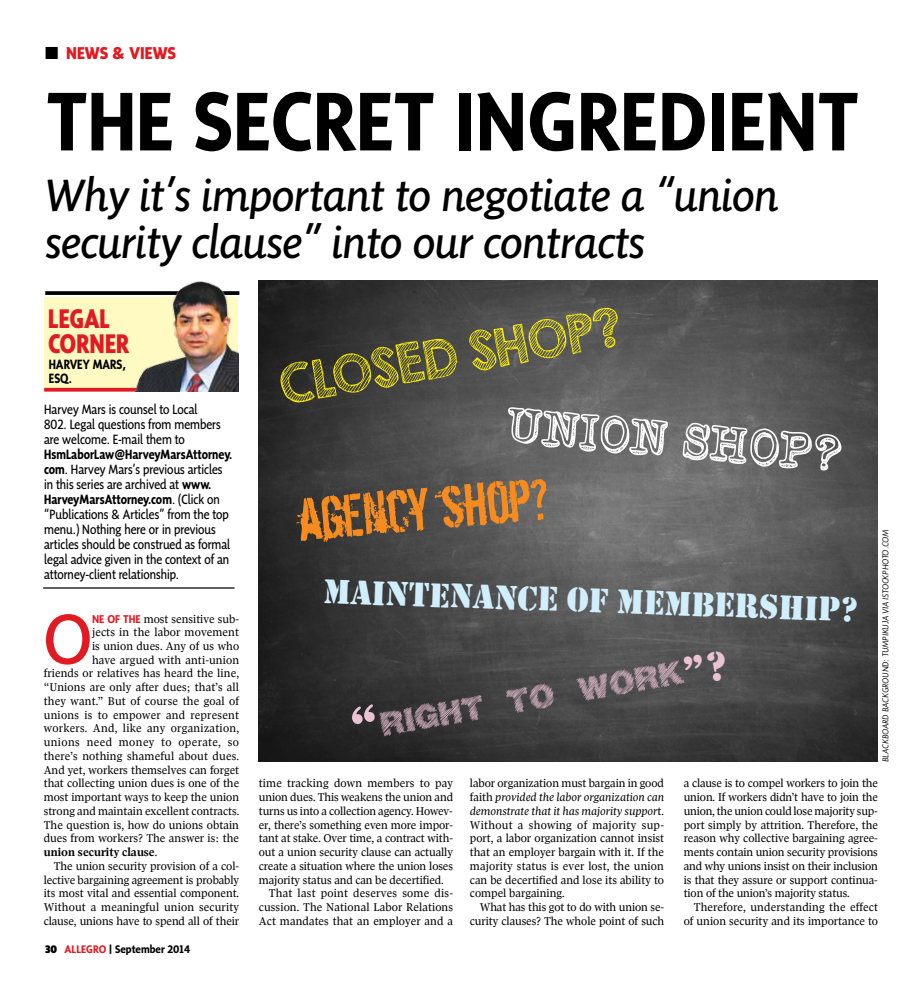
<style>
.page{position:relative;width:923px;height:990px;background:#fff}
.page>*{position:absolute;margin:0;border:0;box-sizing:border-box;transform-origin:0 0}
.t1{font:700 85px "Sensibility";color:#000}
.t2{font:72px "Sensibility";color:#e11b22}
.t3{font:66.62px "Dirty Ego";color:#f68b1f}
.t4{font:47.75px "Basic Scratch";color:#ebc2d3}
.t5{font:47.75px "KG Second Chances Sketch";color:#fff200}
.t6{font:47.75px "Vintage One";color:#fff}
.t7{font:italic 46.25px/46.2px "Sensibility";letter-spacing:-.005em;color:#000}
.t8{font:35.38px "Stencil";color:#d1eefc}
.t9{font:800 27.5px/25px "Sensibility";color:#e11b22;scale:.9 1}
.t10{font:800 17.5px "Sensibility";color:#e11b22}
.t11{font:13.75px/15px "Sensibility";color:#000;scale:.9 1}
.t12{font:700 13.75px "Sensibility";color:#000;scale:.9 1}
.t13{font:11.5px/13.8px "Pratt Pro";color:#000;text-align:justify}
.t14{font:11.5px "Pratt Pro";letter-spacing:.02em;color:#000}
.t15{font:11.5px "Pratt Pro";letter-spacing:.025em;color:#000}
.t16{font:11.5px "Pratt Pro";letter-spacing:.035em;color:#000}
.t17{font:700 11.5px "Pratt Pro";color:#000}
.t18{font:700 11.5px "Sensibility";color:#e11b22}
.t19{font:700 11.25px "Sensibility";color:#000}
.t20{font:700 11.25px "Sensibility";color:#e11b22}
.t21{font:italic 300 8.75px "Sensibility";letter-spacing:-.005em;color:#000}
.s1{color:#000}
.s2{font-weight:700}
.s3{font-weight:400}
.s4{font-weight:900;color:#000}
.s5{font-family:"Stencil Std"}
.s6{font-family:"Stencil Std";font-size:37.75px}
.s7{font-style:italic}
</style>
<div class="page">
<hr style="left:43px;top:587px;width:191px;height:2px;background:#000">
<svg style="left:45px;top:291px;width:194px;height:4px"></svg>
<div style="left:44px;top:297px;width:194px;height:94px;background:#fffac2"></div>
<svg style="left:44px;top:388px;width:194px;height:4px"></svg>
<img style="left:131px;top:281px;width:107px;height:110px">
<img style="left:259px;top:280px;width:619px;height:481px">
<h3 class="t10" style="left:45px;top:43px;width:132px"><span class="s1">■</span> NEWS &amp; VI EWS</h3>
<h1 class="t1" style="left:47px;top:73px;width:813px">THE SECRET INGREDIENT</h1>
<h3 class="t7" style="left:44px;top:171px;width:734px">Why it’s important to negotiate a “union security clause” into our contracts</h3>
<h3 class="t9" style="left:48px;top:306px;width:92px">LEGAL<br>CORNER</h3>
<p class="t12" style="left:49px;top:356px;width:9px">harvey</p>
<p class="t12" style="left:93px;top:356px;width:10px">mars</p>
<p class="t12" style="left:122px;top:356px;width:5px">,</p>
<p class="t12" style="left:49px;top:370px;width:27px">esq .</p>
<p class="t11" style="left:44px;top:401px;width:198px">Harvey Mars is counsel to Local<br>802. Legal questions from members are welcome. E-mail them to</p>
<p class="t11" style="left:44px;top:446px;width:210px"><span class="s2">HsmLaborLaw@HarveyMarsAttorney. com</span>. Harvey Mars’s previous articles in this series are archived at <span class="s2">www.<br>HarveyMarsAttorney.com</span>. (Click on “Publications &amp; Articles” from the top menu.) Nothing here or in previous articles should be construed as formal legal advice given in the context of an attorney-client relationship.</p>
<h2 class="t2" style="left:44px;top:598px;width:50px">O</h2>
<p class="t18" style="left:92px;top:612px;width:38px">neofthe</p>
<p class="t13" style="left:144px;top:612px;width:97px">most sensitive sub-</p>
<p class="t13" style="left:92px;top:626px;width:148px">jects in the labor movement</p>
<p class="t13" style="left:92px;top:640px;width:149px">is union dues. Any of us who</p>
<p class="t13" style="left:92px;top:653px;width:149px">have argued with anti-union</p>
<p class="t13" style="left:44px;top:667px;width:197px">friends or relatives has heard the line,</p>
<p class="t13" style="left:44px;top:681px;width:197px">“Unions are only after dues; that’s all</p>
<p class="t13" style="left:44px;top:695px;width:197px">they want.” But of course the goal of</p>
<p class="t14" style="left:44px;top:709px;width:197px">unions is to empower and represent</p>
<p class="t15" style="left:44px;top:722px;width:197px">workers. And, like any organization,</p>
<p class="t16" style="left:44px;top:736px;width:197px">unions need money to operate, so</p>
<p class="t13" style="left:44px;top:750px;width:197px">there’s nothing shameful about dues.</p>
<p class="t13" style="left:44px;top:763px;width:197px">And yet, workers themselves can forget</p>
<p class="t13" style="left:44px;top:777px;width:197px">that collecting union dues is one of the</p>
<p class="t13" style="left:44px;top:791px;width:197px">most important ways to keep the union</p>
<p class="t13" style="left:44px;top:805px;width:197px">strong and maintain excellent contracts.</p>
<p class="t13" style="left:44px;top:818px;width:197px">The question is, how do unions obtain</p>
<p class="t13" style="left:44px;top:832px;width:197px">dues from workers? The answer is: the</p>
<p class="t17" style="left:44px;top:846px;width:115px">union security clause<span class="s3">.</span></p>
<p class="t13" style="left:54px;top:860px;width:187px">The union security provision of a col-</p>
<p class="t13" style="left:44px;top:873px;width:197px">lective bargaining agreement is probably</p>
<p class="t13" style="left:44px;top:887px;width:197px">its most vital and essential component.</p>
<p class="t13" style="left:44px;top:901px;width:197px">Without a meaningful union security</p>
<p class="t13" style="left:44px;top:915px;width:197px">clause, unions have to spend all of their</p>
<p class="t20" style="left:45px;top:942px;width:34px"><span class="s4">30</span> Allegro</p>
<p class="t19" style="left:109px;top:942px;width:83px">| September 2014</p>
<h3 class="t5" style="left:275px;top:356px;width:346px;rotate:-10deg">CLOSED SHOP?</h3>
<h3 class="t6" style="left:509px;top:402px;width:338px;rotate:5deg">UNION SHOP?</h3>
<h3 class="t3" style="left:295px;top:486px;width:252px;rotate:-5deg">agency shop?</h3>
<h3 class="t8" style="left:324px;top:571px;width:537px;rotate:2deg">maintenance of membershiP?</h3>
<h3 class="t4" style="left:346px;top:705px;width:385px;rotate:-10deg"><span class="s5">“</span>right to work<span class="s6">”?</span></h3>
<p class="t21" style="left:880px;top:762px;width:234px;rotate:-90deg">blackboard background: tumpikuja via istockphoto.com</p>
<p class="t13" style="left:259px;top:777px;width:196px">time tracking down members to pay</p>
<p class="t13" style="left:259px;top:791px;width:196px">union dues. This weakens the union and</p>
<p class="t13" style="left:259px;top:805px;width:195px">turns us into a collection agency. Howev-</p>
<p class="t13" style="left:259px;top:818px;width:196px">er, there’s something even more impor-</p>
<p class="t13" style="left:259px;top:832px;width:196px">tant at stake. Over time, a contract with-</p>
<p class="t13" style="left:259px;top:846px;width:195px">out a union security clause can actually</p>
<p class="t13" style="left:259px;top:860px;width:196px">create a situation where the union loses</p>
<p class="t13" style="left:259px;top:873px;width:186px">majority status and can be decertified.</p>
<p class="t14" style="left:269px;top:887px;width:186px">That last point deserves some dis-</p>
<p class="t13" style="left:259px;top:901px;width:196px">cussion. The National Labor Relations</p>
<p class="t13" style="left:259px;top:915px;width:195px">Act mandates that an employer and a</p>
<p class="t13" style="left:470px;top:777px;width:196px">labor organization must bargain in good faith <span class="s7">provided the labor organization can demonstrate that it has majority suppor</span>t.<br>Without a showing of majority sup&shy;port, a labor organization cannot insist that an employer bargain with it. If the majority status is ever lost, the union can be decertified and lose its ability to compel bargaining.</p>
<p class="t13" style="left:470px;top:901px;width:196px;text-align:right">What has this got to do with union se&shy;curity clauses? The whole point of such</p>
<p class="t13" style="left:683px;top:777px;width:196px">a clause is to compel workers to join the union. If workers didn’t have to join the union, the union could lose majority sup&shy;port simply by attrition. Therefore, the reason why collective bargaining agree&shy;ments contain union security provisions and why unions insist on their inclusion is that they assure or support continua&shy;tion of the union’s majority status.</p>
<p class="t13" style="left:683px;top:901px;width:196px;text-align:right">Therefore, understanding the effect of union security and its importance to</p>
</div>
